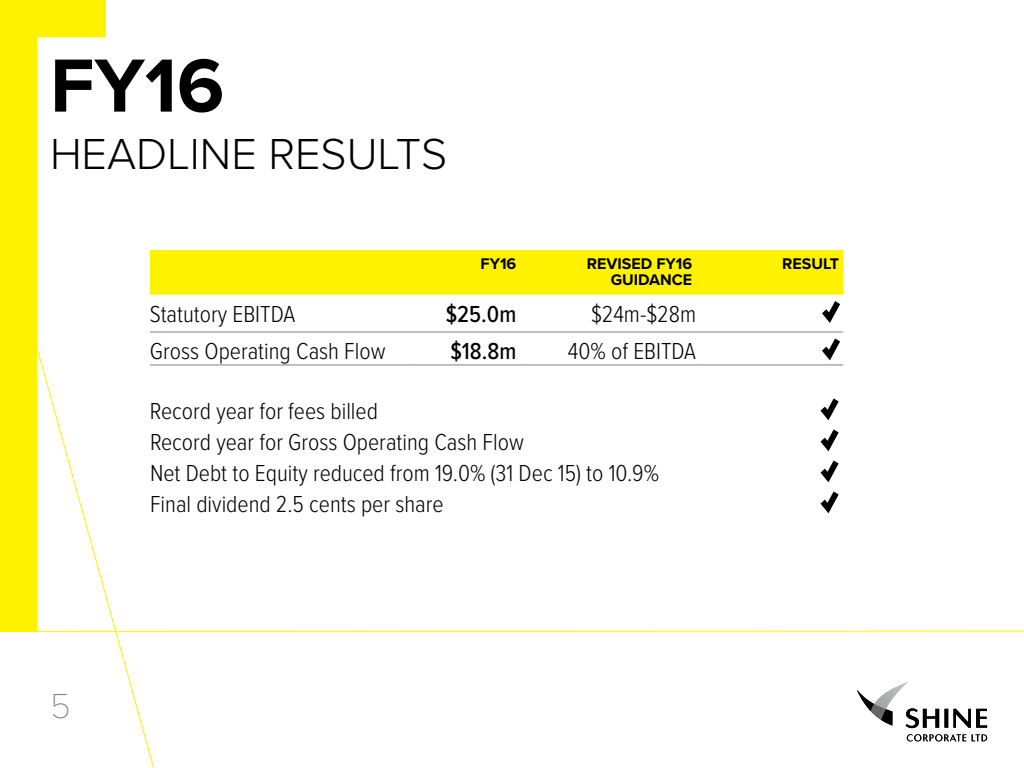
<style>
.page{position:relative;width:1024px;height:768px;background:#fff}
.page>*{position:absolute;margin:0;border:0;box-sizing:border-box;transform-origin:0 0}
.t1{font:700 78px "Proxima Nova";color:#000}
.t2{font:300 45px "Proxima Nova";color:#000}
.t3{font:100 36px "Proxima Nova T";color:#8b7e70}
.t4{font:300 24px/31px "Proxima Nova Cond";color:#000}
.t5{font:500 24px "Proxima Nova Cond";color:#000}
.t6{font:700 16px/16px "Proxima Nova";color:#000;text-align:right}
</style>
<div class="page">
<svg style="left:0;top:0;width:143px;height:669px"></svg>
<svg style="left:857px;top:682px;width:130px;height:46px"></svg>
<svg style="left:907px;top:734px;width:59px;height:7px"></svg>
<svg style="left:972px;top:734px;width:15px;height:7px"></svg>
<hr style="left:150px;top:332px;width:262px;height:1px;background:#8b7e70">
<hr style="left:150px;top:364px;width:262px;height:1px;background:#8b7e70">
<hr style="left:412px;top:332px;width:108px;height:1px;background:#8b7e70">
<hr style="left:412px;top:364px;width:108px;height:1px;background:#8b7e70">
<hr style="left:520px;top:332px;width:176px;height:1px;background:#8b7e70">
<hr style="left:520px;top:364px;width:176px;height:1px;background:#8b7e70">
<hr style="left:696px;top:332px;width:147px;height:1px;background:#8b7e70">
<hr style="left:696px;top:364px;width:147px;height:1px;background:#8b7e70">
<svg style="left:150px;top:250px;width:693px;height:73px"></svg>
<svg style="left:822px;top:338px;width:18px;height:23px"></svg>
<svg style="left:820px;top:398px;width:19px;height:116px"></svg>
<h1 class="t1" style="left:50px;top:39px;width:176px">FY16</h1>
<h2 class="t2" style="left:50px;top:127px;width:399px">HEADLINE RESULTS</h2>
<p class="t6" style="left:481px;top:256px;width:37px">FY16</p>
<p class="t6" style="left:587px;top:256px;width:107px">REVISED FY16<br>GUIDANCE</p>
<p class="t6" style="left:782px;top:256px;width:58px">RESULT</p>
<h3 class="t3" style="left:50px;top:685px;width:22px">5</h3>
<p class="t4" style="left:150px;top:299px;width:147px">Statutory EBITDA</p>
<p class="t5" style="left:446px;top:299px;width:72px">$25.0m</p>
<p class="t4" style="left:591px;top:299px;width:107px">$24m-$28m</p>
<p class="t4" style="left:150px;top:336px;width:237px">Gross Operating Cash Flow</p>
<p class="t5" style="left:450px;top:337px;width:67px">$18.8m</p>
<p class="t4" style="left:568px;top:336px;width:130px">40% of EBITDA</p>
<p class="t4" style="left:150px;top:396px;width:511px">Record year for fees billed<br>Record year for Gross Operating Cash Flow<br>Net Debt to Equity reduced from 19.0% (31 Dec 15) to 10.9% Final dividend 2.5 cents per share</p>
</div>
